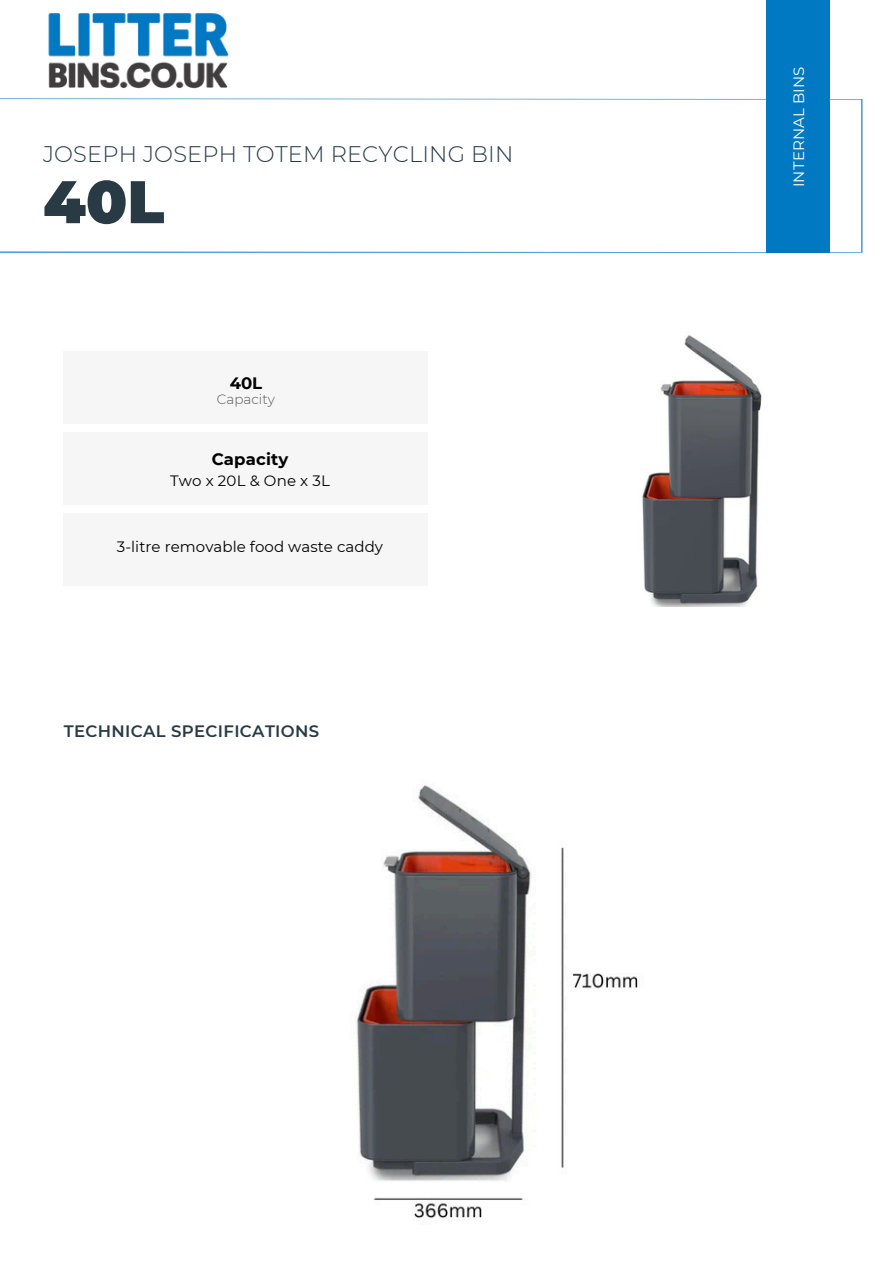
<style>
.page{position:relative;width:894px;height:1264px;background:#fff}
.page>*{position:absolute;margin:0;border:0;box-sizing:border-box;transform-origin:0 0}
.t1{font:900 60px "Montserrat";color:#283b45}
.t2{font:300 22.5px "Montserrat";letter-spacing:.005em;color:#283b45}
.t3{font:600 16.5px "Montserrat";letter-spacing:.02em;color:#283b45}
.t4{font:700 16.5px "Montserrat";letter-spacing:.01em;color:#000}
.t5{font:15px "Montserrat";letter-spacing:.005em;color:#000}
.t6{font:15px "Montserrat";letter-spacing:.01em;color:#fff}
.t7{font:300 13.5px "Montserrat";color:#575756}
</style>
<div class="page">
<svg style="left:0;top:98px;width:862px;height:155px"></svg>
<div style="left:765px;top:0;width:64px;height:252px;background:#0078c2"></div>
<div style="left:64px;top:352px;width:363px;height:72px;background:#f6f6f6"></div>
<div style="left:64px;top:433px;width:363px;height:72px;background:#f6f6f6"></div>
<div style="left:64px;top:514px;width:363px;height:72px;background:#f6f6f6"></div>
<img style="left:642px;top:335px;width:120px;height:271px">
<img style="left:356px;top:785px;width:282px;height:434px">
<img style="left:48px;top:13px;width:181px;height:76px">
<h1 class="t2" style="left:43px;top:140px;width:471px">JOSEPH JOSEPH TOTEM RECYCLING BIN</h1>
<h4 class="t1" style="left:43px;top:165px;width:123px">40L</h4>
<p class="t4" style="left:229px;top:373px;width:34px">40L</p>
<h5 class="t7" style="left:217px;top:391px;width:60px">Capacity</h5>
<h3 class="t4" style="left:211px;top:449px;width:78px">Capacity</h3>
<h3 class="t5" style="left:170px;top:471px;width:161px">Two x 20L &amp; One x 3L</h3>
<p class="t5" style="left:117px;top:537px;width:268px">3-litre removable food waste caddy</p>
<h5 class="t3" style="left:64px;top:721px;width:257px">TECHNICAL SPECIFICATIONS</h5>
<h3 class="t6" style="left:789px;top:187px;width:122px;rotate:-90deg">INTERNAL BINS</h3>
</div>
